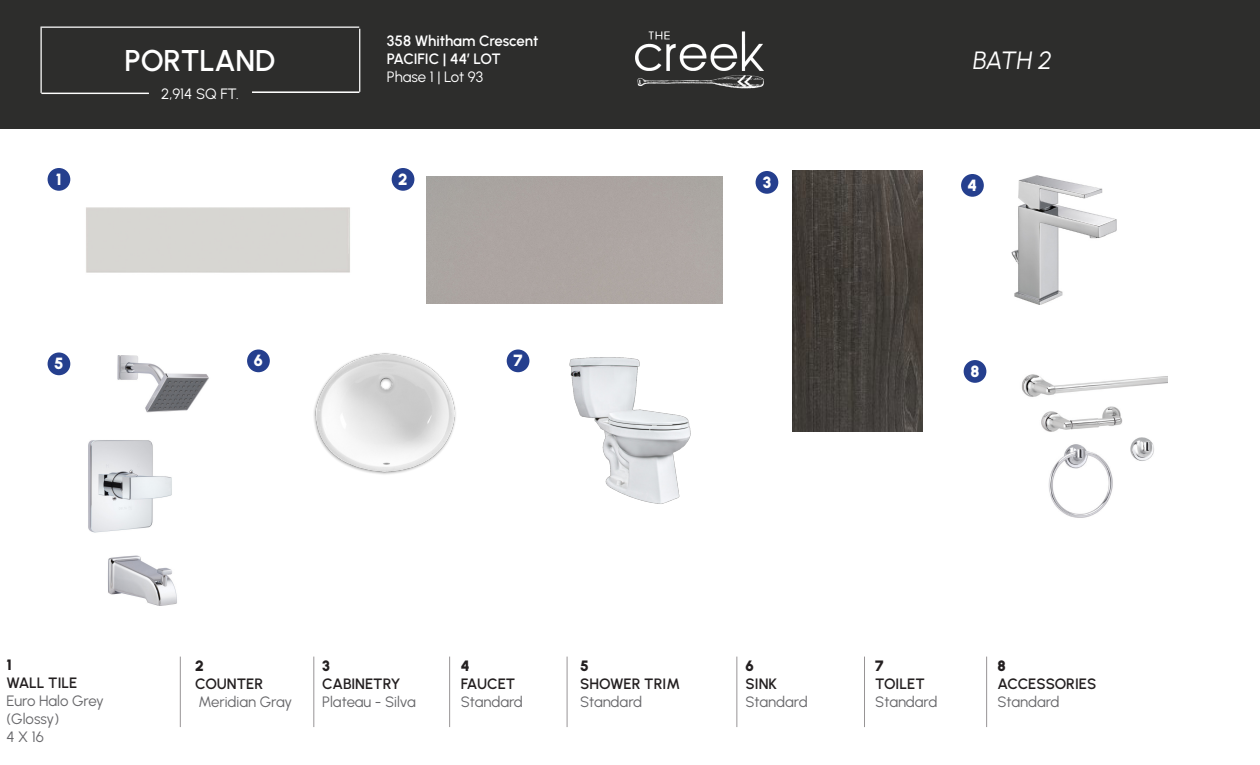
<style>
.page{position:relative;width:1260px;height:765px;background:#fff}
.page>*{position:absolute;margin:0;border:0;box-sizing:border-box;transform-origin:0 0}
.t1{font:600 30px "Urbanist";letter-spacing:-.005em;color:#fff}
.t2{font:italic 25px "Urbanist";color:#fff}
.t3{font:900 16.25px "Urbanist";color:#fff}
.t4{font:15px "Urbanist";letter-spacing:-.005em;color:#67676a}
.t5{font:600 15px "Urbanist";color:#231f20}
.t6{font:600 15px/18px "Urbanist";letter-spacing:-.005em;color:#fff}
.t7{font:15px "Urbanist";color:#fff}
.t8{font:900 15px "Urbanist";color:#231f20}
</style>
<div class="page">
<div style="left:0;top:0;width:1260px;height:129px;background:#2d2d2c"></div>
<img style="left:635px;top:31px;width:129px;height:58px">
<hr style="left:41px;top:28px;width:1px;height:65px;background:#fff">
<hr style="left:41px;top:27px;width:318px;height:1px;background:#fff">
<hr style="left:359px;top:29px;width:1px;height:63px;background:#fff">
<hr style="left:180px;top:657px;width:1px;height:70px;background:#2d272a">
<hr style="left:314px;top:657px;width:1px;height:70px;background:#2d272a">
<hr style="left:449px;top:657px;width:1px;height:70px;background:#2d272a">
<hr style="left:567px;top:657px;width:1px;height:70px;background:#2d272a">
<div style="left:48px;top:168px;width:22px;height:23px;background:#253f8e;border-radius:50%"></div>
<div style="left:392px;top:168px;width:22px;height:23px;background:#253f8e;border-radius:50%"></div>
<div style="left:247px;top:349px;width:23px;height:23px;background:#253f8e;border-radius:50%"></div>
<div style="left:756px;top:171px;width:22px;height:23px;background:#253f8e;border-radius:50%"></div>
<div style="left:961px;top:174px;width:23px;height:23px;background:#253f8e;border-radius:50%"></div>
<img style="left:792px;top:171px;width:130px;height:261px">
<img style="left:1011px;top:175px;width:106px;height:129px">
<div style="left:48px;top:353px;width:22px;height:22px;background:#253f8e;border-radius:50%"></div>
<hr style="left:737px;top:657px;width:1px;height:70px;background:#2d272a">
<hr style="left:864px;top:657px;width:1px;height:70px;background:#2d272a">
<hr style="left:986px;top:657px;width:1px;height:70px;background:#2d272a">
<div style="left:507px;top:349px;width:22px;height:23px;background:#253f8e;border-radius:50%"></div>
<div style="left:964px;top:360px;width:22px;height:23px;background:#253f8e;border-radius:50%"></div>
<img style="left:1021px;top:374px;width:147px;height:144px">
<hr style="left:42px;top:93px;width:107px;height:1px;background:#fff">
<hr style="left:252px;top:92px;width:107px;height:1px;background:#fff">
<img style="left:88px;top:356px;width:121px;height:250px">
<img style="left:314px;top:353px;width:142px;height:122px">
<img style="left:569px;top:357px;width:122px;height:147px">
<p class="t1" style="left:124px;top:41px;width:152px">PORTLAND</p>
<p class="t7" style="left:161px;top:84px;width:79px">2,914 SQ FT.</p>
<p class="t6" style="left:387px;top:31px;width:153px">358 Whitham Crescent<br>PACIFIC | 44’ LOT</p>
<p class="t7" style="left:387px;top:67px;width:98px">Phase 1 | Lot 93</p>
<p class="t3" style="left:56px;top:168px;width:7px">1</p>
<p class="t3" style="left:398px;top:168px;width:11px">2</p>
<p class="t3" style="left:54px;top:352px;width:11px">5</p>
<p class="t3" style="left:254px;top:349px;width:11px">6</p>
<p class="t3" style="left:514px;top:349px;width:11px">7</p>
<p class="t2" style="left:973px;top:44px;width:80px">BATH 2</p>
<p class="t3" style="left:763px;top:171px;width:10px">3</p>
<p class="t3" style="left:968px;top:174px;width:11px">4</p>
<p class="t3" style="left:971px;top:360px;width:11px">8</p>
<p class="t8" style="left:6px;top:654px;width:7px">1</p>
<p class="t5" style="left:6px;top:672px;width:72px">WALL TILE</p>
<p class="t4" style="left:6px;top:691px;width:99px">Euro Halo Grey</p>
<p class="t4" style="left:6px;top:709px;width:54px">(Glossy)</p>
<p class="t4" style="left:6px;top:727px;width:39px">4 X 16</p>
<p class="t8" style="left:195px;top:655px;width:10px">2</p>
<p class="t5" style="left:195px;top:673px;width:70px">COUNTER</p>
<p class="t4" style="left:199px;top:692px;width:95px">Meridian Gray</p>
<p class="t8" style="left:322px;top:655px;width:9px">3</p>
<p class="t5" style="left:322px;top:673px;width:80px">CABINETRY</p>
<p class="t4" style="left:322px;top:692px;width:95px">Plateau - Silva</p>
<p class="t8" style="left:461px;top:655px;width:10px">4</p>
<p class="t5" style="left:461px;top:673px;width:56px">FAUCET</p>
<p class="t4" style="left:461px;top:692px;width:64px">Standard</p>
<p class="t8" style="left:580px;top:655px;width:10px">5</p>
<p class="t5" style="left:580px;top:673px;width:102px">SHOWER TRIM</p>
<p class="t4" style="left:580px;top:692px;width:64px">Standard</p>
<p class="t8" style="left:746px;top:655px;width:10px">6</p>
<p class="t5" style="left:746px;top:673px;width:33px">SINK</p>
<p class="t4" style="left:746px;top:692px;width:64px">Standard</p>
<p class="t8" style="left:875px;top:655px;width:10px">7</p>
<p class="t5" style="left:875px;top:673px;width:51px">TOILET</p>
<p class="t4" style="left:875px;top:692px;width:64px">Standard</p>
<p class="t8" style="left:997px;top:655px;width:10px">8</p>
<p class="t5" style="left:997px;top:673px;width:100px">ACCESSORIES</p>
<p class="t4" style="left:997px;top:692px;width:64px">Standard</p>
</div>
